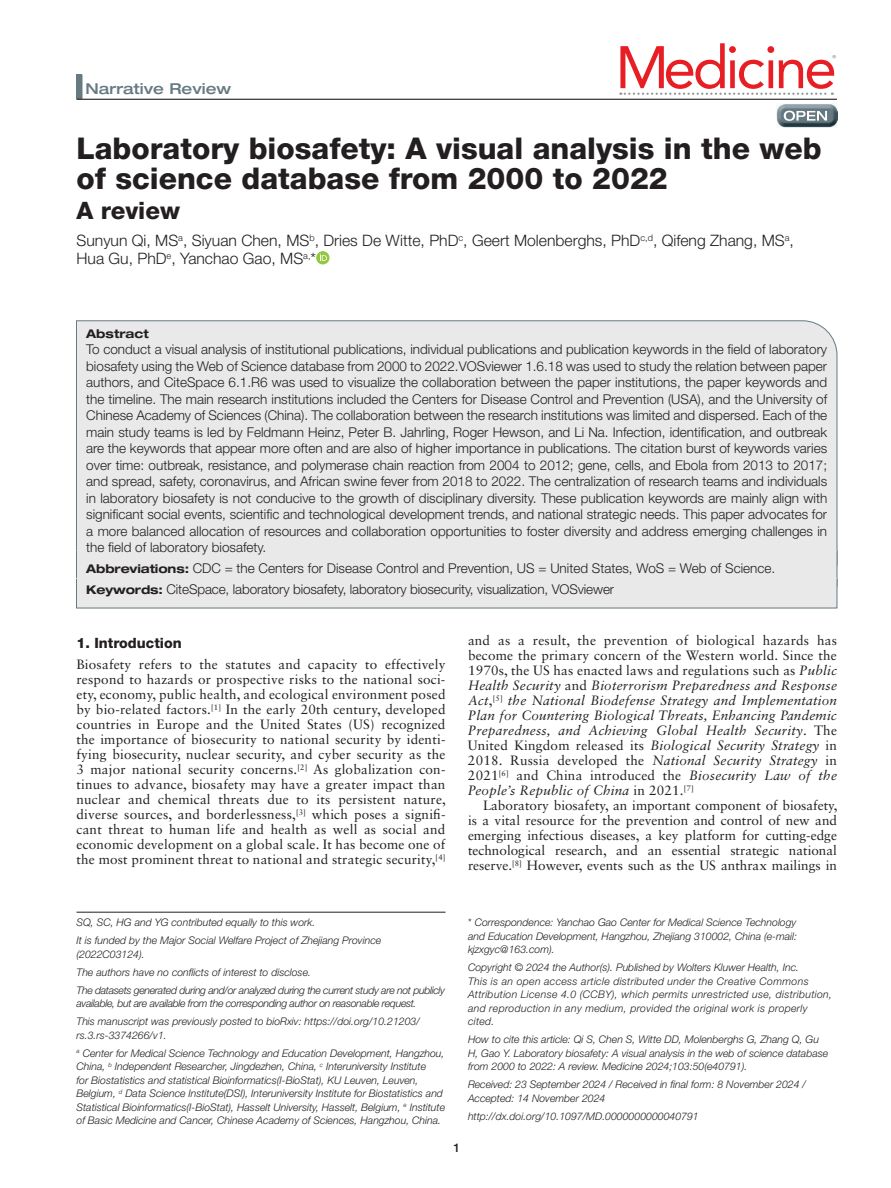
<style>
.page{position:relative;width:891px;height:1188px;background:#fff}
.page>*{position:absolute;margin:0;border:0;box-sizing:border-box;transform-origin:0 0}
.t1{font:59.4px "Avenir";letter-spacing:-.06em;color:#e71e24}
.t2{font:800 30px/30px "Helvetica Neue LT Std";color:#231f20}
.t3{font:800 24px "Helvetica Neue LT Std";color:#231f20}
.t4{font:300 15.75px/18px "Helvetica Neue LT Std";color:#231f20}
.t5{font:500 expanded 15px "Helvetica Neue LT Std";color:#667981}
.t6{font:800 14.25px "Helvetica Neue LT Std";color:#231f20}
.t7{font:300 13.5px/16.5px "Helvetica Neue LT Std";color:#231f20;text-align:justify}
.t8{font:13.5px/15px "Sabon LT Std";letter-spacing:.01em;color:#231f20;text-align:justify}
.t9{font:italic 13.5px/15px "Sabon LT Std";letter-spacing:.015em;color:#231f20;text-align:justify}
.t10{font:700 expanded 12px "Helvetica Neue LT Std";color:#231f20}
.t11{font:500 12px "Helvetica Neue LT Std";color:#231f20}
.t12{font:italic 300 10.5px/13.5px "Helvetica Neue LT Std";color:#231f20}
.t13{font:italic 300 10.5px/18px "Helvetica Neue LT Std";letter-spacing:-.03em;color:#231f20}
.t14{font:italic 300 10.5px/13.5px "Helvetica Neue LT Std";letter-spacing:.03em;color:#231f20}
.t15{font:500 10.35px "Akzidenz Grotesk BE";color:#909295}
.s1{font-weight:700;font-stretch:expanded;font-size:12px}
.s2{font-style:normal}
</style>
<div class="page">
<div style="left:76px;top:74px;width:6px;height:25px;background:#677981"></div>
<hr style="left:76px;top:99px;width:761px;height:1px;background:#231f20">
<img style="left:776px;top:104px;width:61px;height:24px">
<svg style="left:784px;top:111px;width:43px;height:10px"></svg>
<svg style="left:620px;top:93px;width:213px;height:2px"></svg>
<div style="left:76px;top:320px;width:762px;height:246px;background:#e9e9e9"></div>
<div style="left:76px;top:550px;width:761px;height:38px;background:#e9e9e9"></div>
<div style="left:76px;top:579px;width:761px;height:29px;background:#e9e9e9"></div>
<div style="left:316px;top:251px;width:13px;height:13px;background:#93c73e;border-radius:50%"></div>
<svg style="left:320px;top:254px;width:7px;height:7px"></svg>
<hr style="left:76px;top:912px;width:370px;height:1px;background:#231f20">
<p class="t5" style="left:86px;top:80px;width:147px">Narrative Review</p>
<h1 class="t1" style="left:615px;top:33px;width:223px">Medicine</h1>
<p class="t15" style="left:832px;top:52px;width:6px">®</p>
<h2 class="t2" style="left:76px;top:134px;width:747px">Laboratory biosafety: A visual analysis in the web of science database from 2000 to 2022</h2>
<h3 class="t3" style="left:76px;top:197px;width:105px">A review</h3>
<p class="t4" style="left:76px;top:231px;width:719px">Sunyun Qi, MS<sup>a</sup>, Siyuan Chen, MS<sup>b</sup>, Dries De Witte, PhD<sup>c</sup>, Geert Molenberghs, PhD<sup>c,d</sup>, Qifeng Zhang, MS<sup>a</sup>,<br>Hua Gu, PhD<sup>e</sup>, Yanchao Gao, MS<sup>a,</sup>*</p>
<p class="t10" style="left:86px;top:326px;width:64px">Abstract</p>
<p class="t7" style="left:86px;top:341px;width:743px">To conduct a visual analysis of institutional publications, individual publications and publication keywords in the field of laboratory biosafety using the Web of Science database from 2000 to 2022.VOSviewer 1.6.18 was used to study the relation between paper authors, and CiteSpace 6.1.R6 was used to visualize the collaboration between the paper institutions, the paper keywords and the timeline. The main research institutions included the Centers for Disease Control and Prevention (USA), and the University of Chinese Academy of Sciences (China). The collaboration between the research institutions was limited and dispersed. Each of the main study teams is led by Feldmann Heinz, Peter B. Jahrling, Roger Hewson, and Li Na. Infection, identification, and outbreak are the keywords that appear more often and are also of higher importance in publications. The citation burst of keywords varies over time: outbreak, resistance, and polymerase chain reaction from 2004 to 2012; gene, cells, and Ebola from 2013 to 2017; and spread, safety, coronavirus, and African swine fever from 2018 to 2022. The centralization of research teams and individuals in laboratory biosafety is not conducive to the growth of disciplinary diversity. These publication keywords are mainly align with significant social events, scientific and technological development trends, and national strategic needs. This paper advocates for a more balanced allocation of resources and collaboration opportunities to foster diversity and address emerging challenges in the field of laboratory biosafety.</p>
<p class="t7" style="left:86px;top:558px;width:691px;line-height:21px"><span class="s1">Abbreviations:</span> CDC = the Centers for Disease Control and Prevention, US = United States, WoS = Web of Science.<br><span class="s1">Keywords:</span> CiteSpace, laboratory biosafety, laboratory biosecurity, visualization, VOSviewer</p>
<p class="t6" style="left:76px;top:635px;width:107px">1. Introduction</p>
<p class="t8" style="left:76px;top:657px;width:371px">Biosafety refers to the statutes and capacity to effectively respond to hazards or prospective risks to the national soci&shy;ety, economy, public health, and ecological environment posed by bio-related factors.<sup>[1]</sup> In the early 20th century, developed countries in Europe and the United States (US) recognized the importance of biosecurity to national security by identi&shy;fying biosecurity, nuclear security, and cyber security as the 3 major national security concerns.<sup>[2]</sup> As globalization con&shy;tinues to advance, biosafety may have a greater impact than nuclear and chemical threats due to its persistent nature, diverse sources, and borderlessness,<sup>[3]</sup> which poses a signifi&shy;cant threat to human life and health as well as social and economic development on a global scale. It has become one of the most prominent threat to national and strategic security,<sup>[4]</sup></p>
<p class="t9" style="left:468px;top:633px;width:371px"><span class="s2">and as a result, the prevention of biological hazards has become the primary concern of the Western world. Since the 1970s, the US has enacted laws and regulations such as</span> Public Health Security <span class="s2">and</span> Bioterrorism Preparedness and Response Act<span class="s2">,</span><sup>[5]</sup> the National Biodefense Strategy and Implementation Plan for Countering Biological Threats, Enhancing Pandemic Preparedness, and Achieving Global Health Security<span class="s2">. The United Kingdom released its</span> Biological Security Strategy <span class="s2">in 2018. Russia developed the</span> National Security Strategy <span class="s2">in 2021</span><sup>[6]</sup> <span class="s2">and China introduced the</span> Biosecurity Law of the People’s Republic of China <span class="s2">in 2021.</span><sup>[7]</sup></p>
<p class="t8" style="left:468px;top:798px;width:371px;text-indent:15px">Laboratory biosafety, an important component of biosafety, is a vital resource for the prevention and control of new and emerging infectious diseases, a key platform for cutting-edge technological research, and an essential strategic national reserve.<sup>[8]</sup> However, events such as the US anthrax mailings in</p>
<p class="t12" style="left:76px;top:913px;width:306px;line-height:18px">SQ, SC, HG and YG contributed equally to this work.<br>It is funded by the Major Social Welfare Project of Zhejiang Province</p>
<p class="t13" style="left:76px;top:945px;width:370px">(2022C03124).<br>The authors have no conflicts of interest to disclose.<br>The datasets generated during and/or analyzed during the current study are not publicly</p>
<p class="t13" style="left:76px;top:994px;width:345px">available, but are available from the corresponding author on reasonable request.<br>This manuscript was previously posted to bioRxiv: https://doi.org/10.21203/</p>
<p class="t12" style="left:76px;top:1026px;width:370px;line-height:18px">rs.3.rs-3374266/v1.<br><sup>a</sup> Center for Medical Science Technology and Education Development, Hangzhou,</p>
<p class="t12" style="left:76px;top:1059px;width:370px">China, <sup>b</sup> Independent Researcher, Jingdezhen, China, <sup>c</sup> Interuniversity Institute<br>for Biostatistics and statistical Bioinformatics(I-BioStat), KU Leuven, Leuven, Belgium, <sup>d</sup> Data Science Institute(DSI), Interuniversity Institute for Biostatistics and Statistical Bioinformatics(I-BioStat), Hasselt University, Hasselt, Belgium, <sup>e</sup> Institute of Basic Medicine and Cancer, Chinese Academy of Sciences, Hangzhou, China.</p>
<p class="t11" style="left:453px;top:1140px;width:8px">1</p>
<p class="t12" style="left:468px;top:915px;width:331px;text-align:justify">* Correspondence: Yanchao Gao Center for Medical Science Technology and Education Development, Hangzhou, Zhejiang 310002, China (e-mail: kjzxgyc@163.com).</p>
<p class="t14" style="left:468px;top:960px;width:366px">Copyright © 2024 the Author(s). Published by Wolters Kluwer Health, Inc.<br>This is an open access article distributed under the Creative Commons Attribution License 4.0 (CCBY), which permits unrestricted use, distribution, and reproduction in any medium, provided the original work is properly cited.</p>
<p class="t12" style="left:468px;top:1032px;width:362px">How to cite this article: Qi S, Chen S, Witte DD, Molenberghs G, Zhang Q, Gu<br>H, Gao Y. Laboratory biosafety: A visual analysis in the web of science database from 2000 to 2022: A review. Medicine 2024;103:50(e40791).</p>
<p class="t12" style="left:468px;top:1077px;width:340px">Received: 23 September 2024 / Received in final form: 8 November 2024 /<br>Accepted: 14 November 2024</p>
<p class="t12" style="left:468px;top:1109px;width:232px">http://dx.doi.org/10.1097/MD.0000000000040791</p>
</div>
